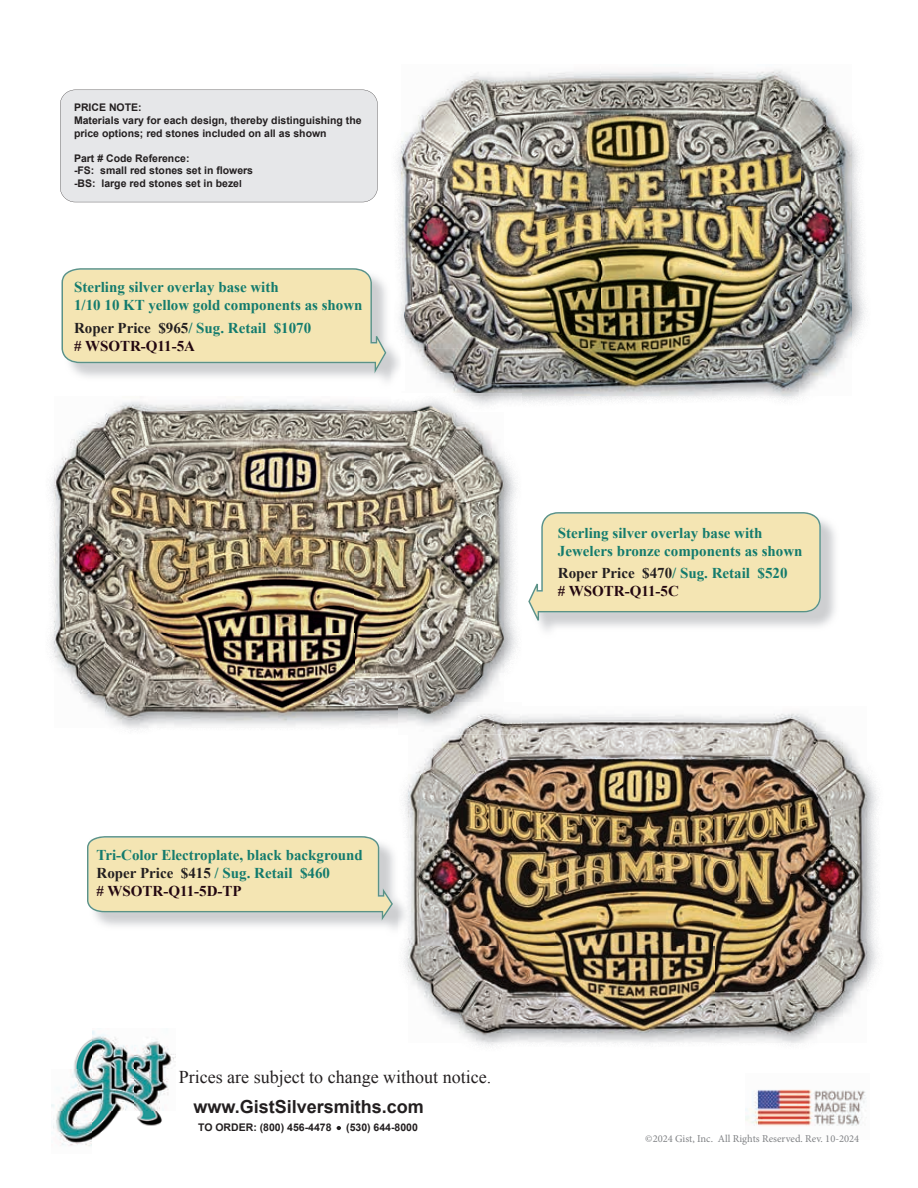
<style>
.page{position:relative;width:918px;height:1188px;background:#fff}
.page>*{position:absolute;margin:0;border:0;box-sizing:border-box;transform-origin:0 0}
.t1{font:18px "Times New Roman";color:#231f20}
.t2{font:700 18px "Arial";color:#231f20}
.t3{font:700 15px/18px "Times New Roman";color:#137b6d}
.t4{font:700 10.5px/12.6px "Arial";color:#231f20}
.t5{font:10.5px "Minion Pro";color:#808285}
.s1{font-size:9.75px}
.s2{color:#231f20}
.s3{color:#230711}
</style>
<div class="page">
<img style="left:746px;top:1089px;width:120px;height:37px">
<svg style="left:337px;top:1126px;width:4px;height:4px"></svg>
<img style="left:395px;top:135px;width:471px;height:268px">
<img style="left:401px;top:69px;width:450px;height:327px">
<img style="left:50px;top:458px;width:468px;height:272px">
<img style="left:395px;top:394px;width:127px;height:9px">
<img style="left:401px;top:394px;width:121px;height:2px">
<img style="left:54px;top:401px;width:450px;height:327px">
<img style="left:391px;top:397px;width:113px;height:15px">
<img style="left:403px;top:774px;width:476px;height:272px">
<svg style="left:398px;top:728px;width:10px;height:2px"></svg>
<img style="left:398px;top:706px;width:10px;height:22px">
<img style="left:408px;top:702px;width:459px;height:340px">
<img style="left:408px;top:706px;width:114px;height:28px">
<img style="left:51px;top:1030px;width:125px;height:116px">
<svg style="left:528px;top:512px;width:293px;height:109px;background:#ece1b7"></svg>
<img style="left:79px;top:271px;width:325px;height:119px">
<svg style="left:61px;top:268px;width:325px;height:106px;background:#ebe0b7"></svg>
<img style="left:99px;top:839px;width:312px;height:98px">
<svg style="left:87px;top:836px;width:306px;height:85px;background:#e8dfb6"></svg>
<div style="left:60px;top:90px;width:318px;height:112px;background:#e6e7e9"></div>
<p class="t4" style="left:74px;top:102px;width:289px">PRICE NOTE:<br>Materials vary for each design, thereby distinguishing the price options; red stones included on all as shown</p>
<p class="t4" style="left:74px;top:152px;width:181px">Part # Code Reference:<br>-FS: small red stones set in flowers -BS: large red stones set in beze<span class="s1">l</span></p>
<p class="t3" style="left:74px;top:278px;width:290px">Sterling silver overlay base with<br>1/10 10 KT yellow gold components as shown</p>
<p class="t3" style="left:74px;top:318px;width:239px"><span class="s2">Roper Price $965</span>/ Sug. Retail $1070 <span class="s3"># WSOTR-Q11-5A</span></p>
<p class="t3" style="left:558px;top:523px;width:246px">Sterling silver overlay base with<br>Jewelers bronze components as shown</p>
<p class="t3" style="left:558px;top:564px;width:231px"><span class="s2">Roper Price $470</span>/ Sug. Retail $520 <span class="s3"># WSOTR-Q11-5C</span></p>
<p class="t3" style="left:97px;top:846px;width:268px">Tri-Color Electroplate, black background<br><span class="s2">Roper Price $415</span> / Sug. Retail $460<br><span class="s3"># WSOTR-Q11-5D-TP</span></p>
<p class="t1" style="left:179px;top:1065px;width:314px">Prices are subject to change without notice.</p>
<p class="t2" style="left:193px;top:1095px;width:232px">www.GistSilversmiths.com</p>
<p class="t4" style="left:198px;top:1122px;width:135px">TO ORDER: (800) 456-4478</p>
<p class="t4" style="left:346px;top:1122px;width:73px">(530) 644-8000</p>
<p class="t5" style="left:645px;top:1132px;width:215px">©2024 Gist, Inc. All Rights Reserved. Rev. 10-2024</p>
</div>
